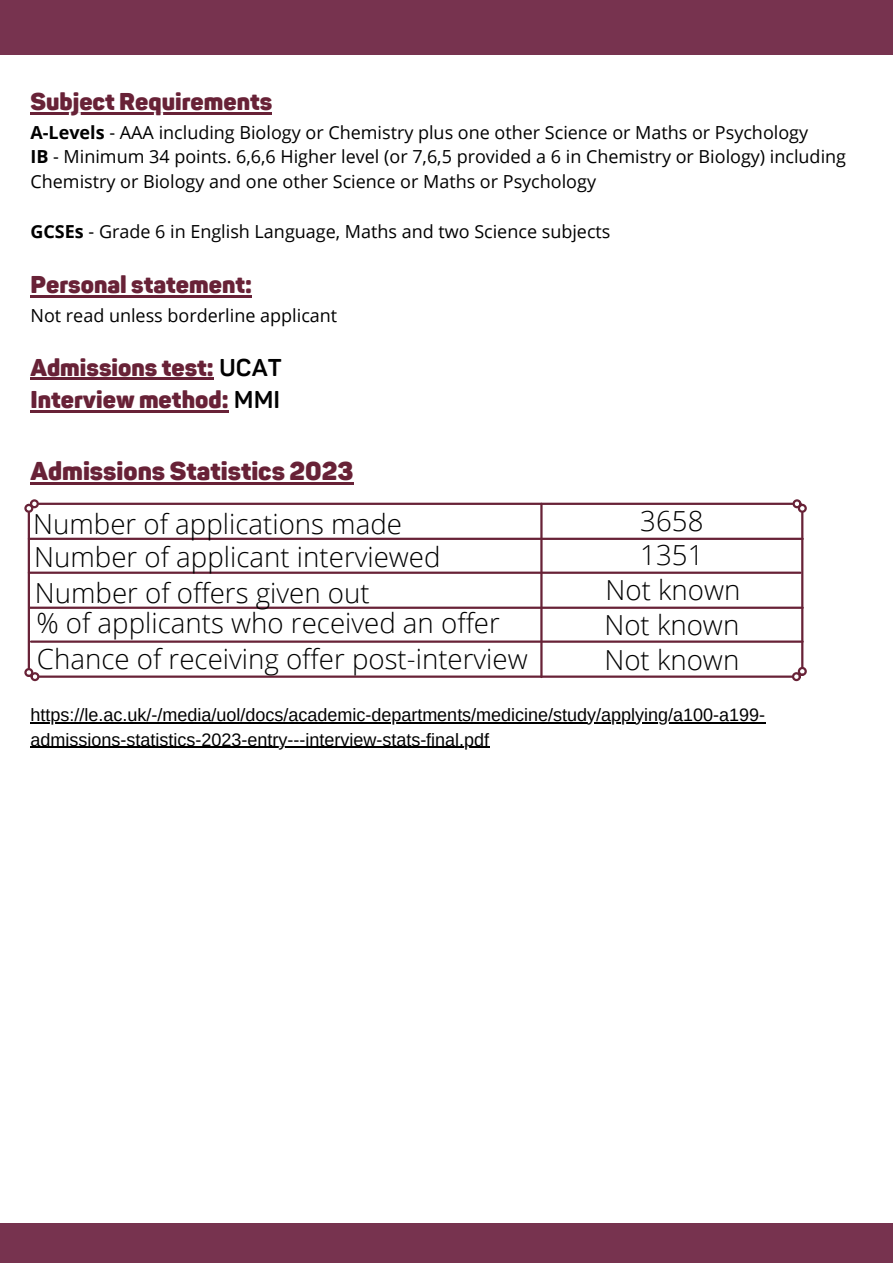
<style>
.page{position:relative;width:893px;height:1264px;background:#fff}
.page>*{position:absolute;margin:0;border:0;box-sizing:border-box;transform-origin:0 0}
.t1{font:300 27.6px "Open Sans";color:#000}
.t2{font:900 25.5px "Panton";color:#682237}
.t3{font:900 24px "Panton";color:#682237}
.t4{font:18px/24.8px "Open Sans";color:#000}
.t5{font:18px/24.8px "Arimo";color:#000}
.s1{font-weight:700}
.s2{font-weight:700;color:#000}
</style>
<div class="page">
<div style="left:0;top:0;width:892px;height:54px;background:#77334f"></div>
<div style="left:0;top:1223px;width:892px;height:39px;background:#77334f"></div>
<hr style="left:30px;top:296px;width:222px;height:2px;background:#682237">
<hr style="left:30px;top:378px;width:184px;height:2px;background:#682237">
<hr style="left:30px;top:410px;width:198px;height:2px;background:#682237">
<hr style="left:30px;top:482px;width:323px;height:3px;background:#682237">
<hr style="left:30px;top:113px;width:242px;height:2px;background:#682237">
<hr style="left:39px;top:675px;width:752px;height:2px;background:#682237">
<div style="left:30px;top:672px;width:9px;height:9px;border:2px solid #682237;border-radius:50%"></div>
<div style="left:791px;top:672px;width:9px;height:9px;border:2px solid #682237;border-radius:50%"></div>
<hr style="left:39px;top:502px;width:753px;height:3px;background:#682237">
<div style="left:30px;top:499px;width:9px;height:9px;border:2px solid #682237;border-radius:50%"></div>
<div style="left:792px;top:499px;width:9px;height:9px;border:2px solid #682237;border-radius:50%"></div>
<hr style="left:801px;top:513px;width:2px;height:154px;background:#682237">
<div style="left:797px;top:504px;width:9px;height:9px;border:2px solid #682237;border-radius:50%"></div>
<div style="left:797px;top:667px;width:9px;height:9px;border:2px solid #682237;border-radius:50%"></div>
<hr style="left:29px;top:537px;width:773px;height:3px;background:#682237">
<hr style="left:29px;top:571px;width:771px;height:3px;background:#682237">
<hr style="left:30px;top:606px;width:772px;height:3px;background:#682237">
<hr style="left:31px;top:640px;width:771px;height:2px;background:#682237">
<hr style="left:540px;top:504px;width:2px;height:173px;background:#682237">
<hr style="left:28px;top:513px;width:2px;height:155px;background:#682237">
<div style="left:24px;top:504px;width:9px;height:9px;border:2px solid #682237;border-radius:50%"></div>
<div style="left:24px;top:668px;width:9px;height:9px;border:2px solid #682237;border-radius:50%"></div>
<hr style="left:30px;top:722px;width:735px;height:1px;background:#000">
<hr style="left:30px;top:746px;width:459px;height:2px;background:#000">
<p class="t3" style="left:30px;top:88px;width:243px">Subject Requirements</p>
<p class="t4" style="left:30px;top:119px;width:779px"><span class="s1">A-Levels</span> - AAA including Biology or Chemistry plus one other Science or Maths or Psychology</p>
<p class="t4" style="left:30px;top:144px;width:817px"><span class="s1">IB</span> - Minimum 34 points. 6,6,6 Higher level (or 7,6,5 provided a 6 in Chemistry or Biology) including<br>Chemistry or Biology and one other Science or Maths or Psychology</p>
<p class="t4" style="left:30px;top:218px;width:581px"><span class="s1">GCSEs</span> - Grade 6 in English Language, Maths and two Science subjects</p>
<p class="t3" style="left:30px;top:271px;width:223px">Personal statement:</p>
<p class="t4" style="left:30px;top:302px;width:308px">Not read unless borderline applicant</p>
<p class="t3" style="left:30px;top:353px;width:253px">Admissions test: <span class="s2">UCAT</span></p>
<p class="t3" style="left:30px;top:385px;width:251px">Interview method: <span class="s2">MMI</span></p>
<p class="t2" style="left:30px;top:456px;width:325px">Admissions Statistics 2023</p>
<p class="t1" style="left:33px;top:504px;width:370px">Number of applications made</p>
<p class="t1" style="left:34px;top:538px;width:408px">Number of applicant interviewed</p>
<p class="t1" style="left:35px;top:573px;width:336px">Number of offers given out</p>
<p class="t1" style="left:36px;top:603px;width:465px">% of applicants who received an offer</p>
<p class="t1" style="left:640px;top:502px;width:65px">3658</p>
<p class="t1" style="left:640px;top:535px;width:65px">1351</p>
<p class="t1" style="left:605px;top:570px;width:136px">Not known</p>
<p class="t1" style="left:604px;top:605px;width:136px">Not known</p>
<p class="t1" style="left:37px;top:639px;width:492px">Chance of receiving offer post-interview</p>
<p class="t1" style="left:604px;top:640px;width:136px">Not known</p>
<p class="t5" style="left:30px;top:702px;width:736px">https://le.ac.uk/-/media/uol/docs/academic-departments/medicine/study/applying/a100-a199- admissions-statistics-2023-entry---interview-stats-final.pdf</p>
</div>
